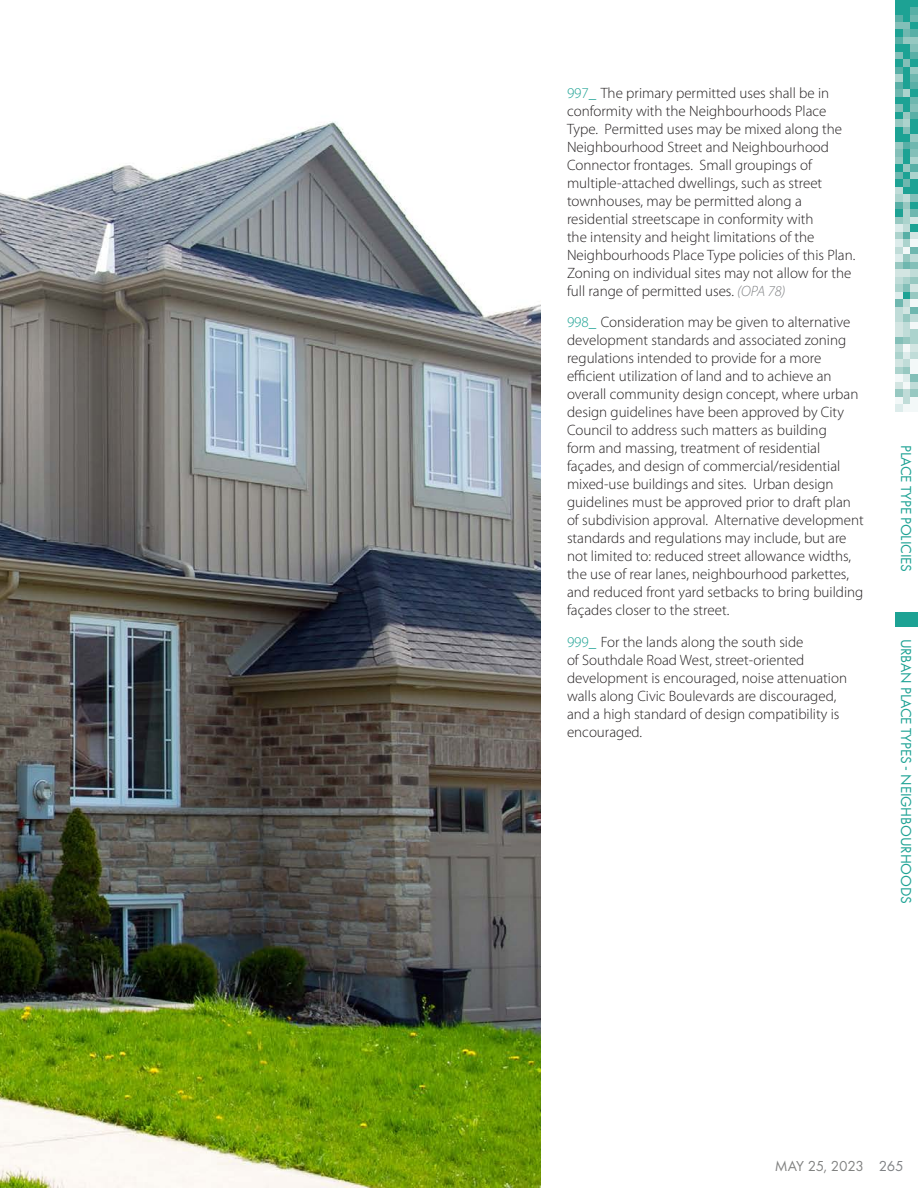
<style>
.page{position:relative;width:918px;height:1188px;background:#fff}
.page>*{position:absolute;margin:0;border:0;box-sizing:border-box;transform-origin:0 0}
.Body_Copy_-_P{font:300 15px/18px "Myriad Pro";color:#231f20}
.t1{font:15px "Futura PT";letter-spacing:-.01em;color:#1da294}
.t2{font:15px "Futura PT";letter-spacing:-.03em;color:#040503}
.t3{font:15px "Futura PT";color:#808285}
.s1{color:#1da294}
.s2{font-style:italic;color:#808285}
</style>
<div class="page">
<img style="left:0;top:121px;width:540px;height:1066px">
<div style="left:896px;top:0;width:7px;height:7px;background:#1da294"></div>
<div style="left:903px;top:0;width:8px;height:7px;background:#1da294"></div>
<div style="left:911px;top:0;width:7px;height:7px;background:#1da294"></div>
<svg style="left:896px;top:7px;width:22px;height:405px;background:#87c6bf"></svg>
<div style="left:911px;top:405px;width:7px;height:7px;background:#f3f8f8"></div>
<div style="left:895px;top:612px;width:8px;height:8px;background:#1da294"></div>
<div style="left:903px;top:612px;width:7px;height:8px;background:#1da294"></div>
<div style="left:895px;top:620px;width:8px;height:7px;background:#1da294"></div>
<div style="left:903px;top:620px;width:7px;height:7px;background:#1da294"></div>
<div style="left:910px;top:612px;width:8px;height:8px;background:#1da294"></div>
<div style="left:910px;top:620px;width:8px;height:7px;background:#1da294"></div>
<p class="Body_Copy_-_P" style="left:567px;top:84px;width:290px"><span class="s1">997_</span> The primary permitted uses shall be in conformity with the Neighbourhoods Place Type. Permitted uses may be mixed along the Neighbourhood Street and Neighbourhood Connector frontages. Small groupings of multiple-attached dwellings, such as street townhouses, may be permitted along a residential streetscape in conformity with<br>the intensity and height limitations of the Neighbourhoods Place Type policies of this Plan.<br>Zoning on individual sites may not allow for the full range of permitted uses. <span class="s2">(OPA 78)</span></p>
<p class="Body_Copy_-_P" style="left:567px;top:313px;width:298px"><span class="s1">998_</span> Consideration may be given to alternative development standards and associated zoning regulations intended to provide for a more efficient utilization of land and to achieve an overall community design concept, where urban design guidelines have been approved by City Council to address such matters as building<br>form and massing, treatment of residential façades, and design of commercial/residential mixed-use buildings and sites. Urban design guidelines must be approved prior to draft plan of subdivision approval. Alternative development standards and regulations may include, but are not limited to: reduced street allowance widths, the use of rear lanes, neighbourhood parkettes, and reduced front yard setbacks to bring building façades closer to the street.</p>
<p class="Body_Copy_-_P" style="left:567px;top:633px;width:282px"><span class="s1">999_</span> For the lands along the south side<br>of Southdale Road West, street-oriented development is encouraged, noise attenuation walls along Civic Boulevards are discouraged, and a high standard of design compatibility is encouraged.</p>
<p class="t1" style="left:915px;top:445px;width:129px;rotate:90deg">PLACE TYPE POLICIES</p>
<p class="t1" style="left:915px;top:639px;width:267px;rotate:90deg">URBAN PLACE TYPES - NEIGHBOURHOODS</p>
<p class="t2" style="left:775px;top:1157px;width:91px">MAY 25, 2023</p>
<p class="t3" style="left:879px;top:1157px;width:27px">265</p>
</div>
